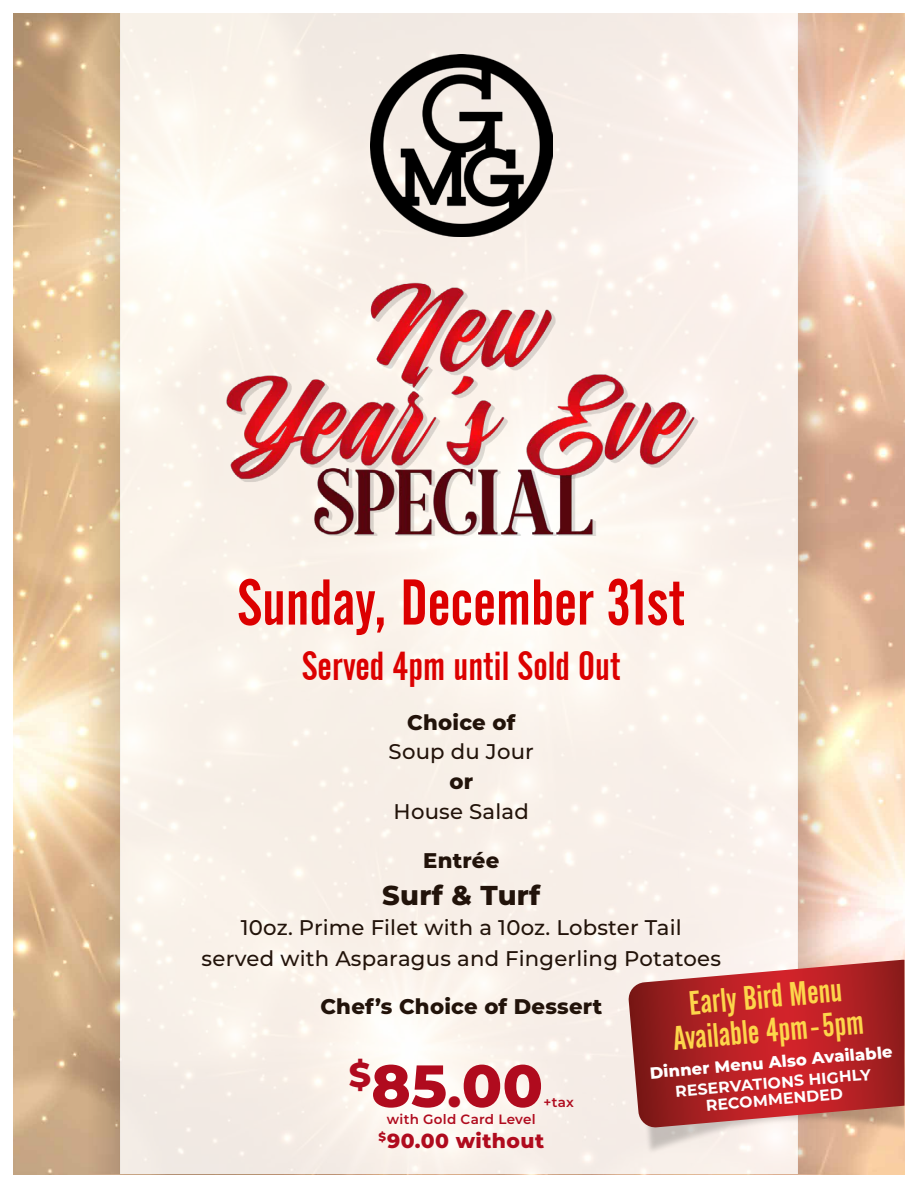
<style>
.page{position:relative;width:918px;height:1188px;background:#fff}
.page>*{position:absolute;margin:0;border:0;box-sizing:border-box;transform-origin:0 0}
.t1{font:63.9px "Alternate Gothic No 2 BT";color:#dc0000}
.t2{font:800 59.25px "Montserrat";color:#b00b1e}
.t3{font:40.35px "Alternate Gothic No 2 BT";color:#dc0000}
.t4{font:33.75px "Alternate Gothic No 2 BT";color:#fdd64b;scale:.95 1}
.t5{font:800 27.3px "Montserrat";letter-spacing:.01em;color:#22130a}
.t6{font:500 21.15px "Montserrat";letter-spacing:.01em;color:#22130a}
.t7{font:800 21.15px "Montserrat";letter-spacing:.01em;color:#22130a}
.t8{font:800 20.4px "Montserrat";letter-spacing:.02em;color:#b00b1e}
.t9{font:800 16.35px "Montserrat";color:#fff}
.t10{font:700 15.75px "Montserrat";color:#fff}
.t11{font:600 13.5px "Montserrat";letter-spacing:.02em;color:#b00b1e}
.s1{font-size:49.8px}
</style>
<div class="page">
<img style="left:14px;top:14px;width:890px;height:1160px">
<svg style="left:77px;top:14px;width:43px;height:1160px;background:#dbbc95"></svg>
<svg style="left:798px;top:14px;width:43px;height:1160px;background:#e4c2a9"></svg>
<div style="left:120px;top:14px;width:678px;height:1160px;background:#f9f1ea"></div>
<img style="left:646px;top:1128px;width:258px;height:38px">
<svg style="left:628px;top:960px;width:276px;height:168px;background:#b73b3c"></svg>
<img style="left:370px;top:55px;width:182px;height:182px">
<img style="left:218px;top:273px;width:486px;height:263px">
<p class="t1" style="left:237px;top:567px;width:450px">Sunday, December 31st</p>
<p class="t3" style="left:302px;top:644px;width:320px">Served 4pm until Sold Out</p>
<p class="t7" style="left:407px;top:707px;width:110px">Choice of</p>
<p class="t6" style="left:389px;top:737px;width:147px">Soup du Jour</p>
<p class="t7" style="left:449px;top:766px;width:25px">or</p>
<p class="t6" style="left:394px;top:797px;width:137px">House Salad</p>
<p class="t7" style="left:423px;top:845px;width:78px">Entrée</p>
<p class="t5" style="left:382px;top:875px;width:160px">Surf &amp; Turf</p>
<p class="t6" style="left:241px;top:913px;width:443px">10oz. Prime Filet with a 10oz. Lobster Tail</p>
<p class="t6" style="left:202px;top:944px;width:521px">served with Asparagus and Fingerling Potatoes</p>
<p class="t7" style="left:320px;top:991px;width:283px">Chef’s Choice of Dessert</p>
<p class="t4" style="left:687px;top:984px;width:163px;rotate:-5deg">Early Bird Menu</p>
<p class="t4" style="left:672px;top:1020px;width:202px;rotate:-5deg">Available 4pm-5pm</p>
<p class="t9" style="left:649px;top:1061px;width:245px;rotate:-5deg">Dinner Menu Also Available</p>
<p class="t2" style="left:349px;top:1042px;width:196px"><sup>$</sup>85<span class="s1">.</span>00</p>
<p class="t10" style="left:674px;top:1080px;width:198px;rotate:-5deg">RESERVATIONS HIGHLY</p>
<p class="t10" style="left:705px;top:1094px;width:139px;rotate:-5deg">RECOMMENDED</p>
<p class="t11" style="left:543px;top:1092px;width:32px">+tax</p>
<p class="t11" style="left:387px;top:1110px;width:150px">with Gold Card Level</p>
<p class="t8" style="left:378px;top:1126px;width:167px"><sup>$</sup>90.00 without</p>
</div>
